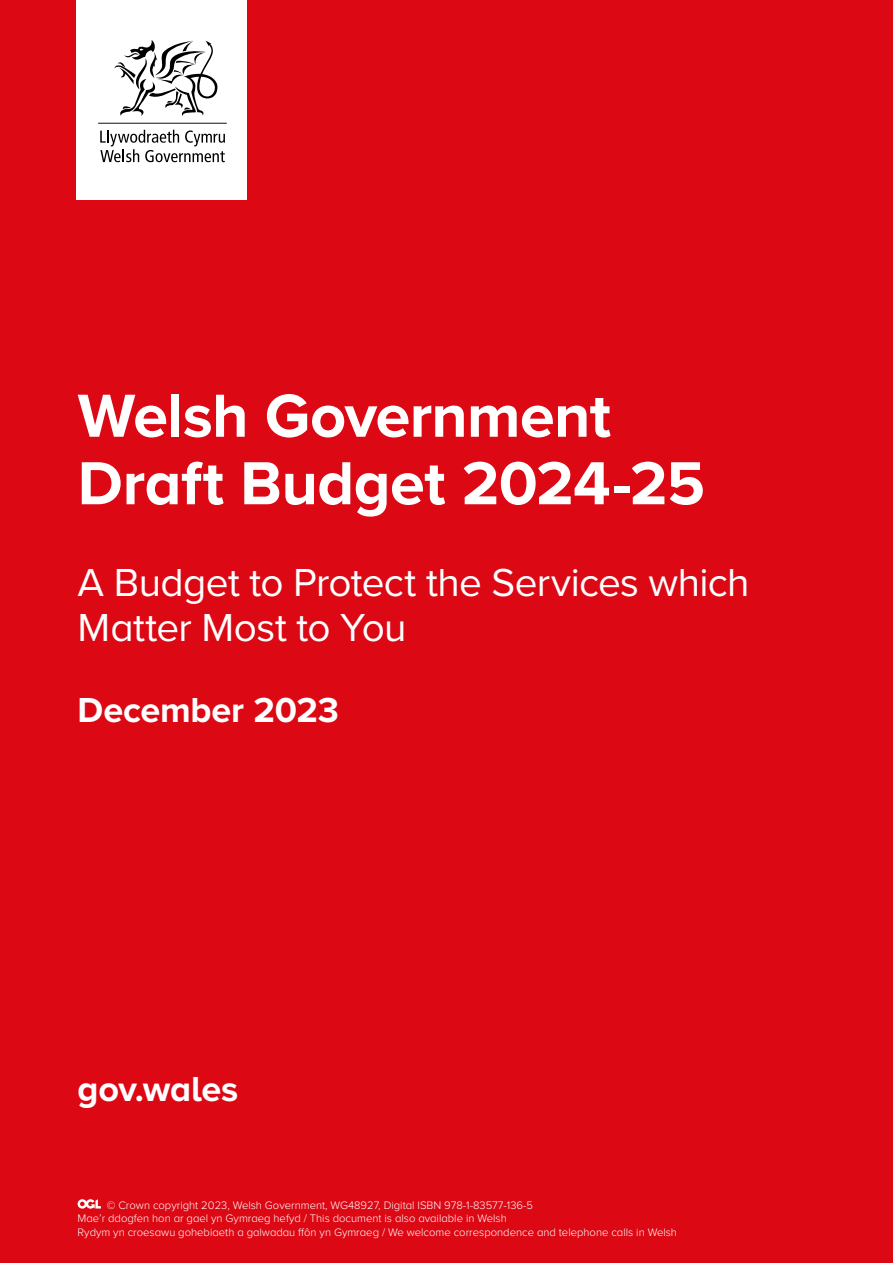
<style>
.page{position:relative;width:893px;height:1263px;background:#dc0814}
.page>*{position:absolute;margin:0;border:0;box-sizing:border-box;transform-origin:0 0}
.H1_Cover_Heading{font:700 63px/67.5px "Proxima Nova";letter-spacing:-.01em;color:#fff}
.H2_Cover_Heading{font:40.5px/45px "Proxima Nova";letter-spacing:-.015em;color:#fff}
.Cover_Date{font:700 36px "Proxima Nova";letter-spacing:-.005em;color:#fff}
.Gov_Wales{font:700 36px "Proxima Nova";letter-spacing:-.005em;color:#fff}
.Credits{font:300 11.25px/13.5px "Proxima Nova";color:#fff}
</style>
<div class="page">
<svg style="left:78px;top:1199px;width:23px;height:9px"></svg>
<div style="left:77px;top:0;width:170px;height:200px;background:#fff"></div>
<svg style="left:114px;top:40px;width:103px;height:76px"></svg>
<svg style="left:100px;top:130px;width:125px;height:32px"></svg>
<hr style="left:98px;top:123px;width:129px;height:1px;background:#000">
<h1 class="H1_Cover_Heading" style="left:78px;top:381px;width:629px">Welsh Government<br>Draft Budget 2024-25</h1>
<h2 class="H2_Cover_Heading" style="left:78px;top:558px;width:673px">A Budget to Protect the Services which<br>Matter Most to You</h2>
<p class="Cover_Date" style="left:78px;top:683px;width:263px">December 2023</p>
<p class="Gov_Wales" style="left:78px;top:1062px;width:162px">gov.wales</p>
<p class="Credits" style="left:78px;top:1197px;width:601px;text-indent:29px">© Crown copyright 2023, Welsh Government, WG48927, Digital ISBN 978-1-83577-136-5<br>Mae’r ddogfen hon ar gael yn Gymraeg hefyd / This document is also available in Welsh<br>Rydym yn croesawu gohebiaeth a galwadau ffôn yn Gymraeg / We welcome correspondence and telephone calls in Welsh</p>
</div>
